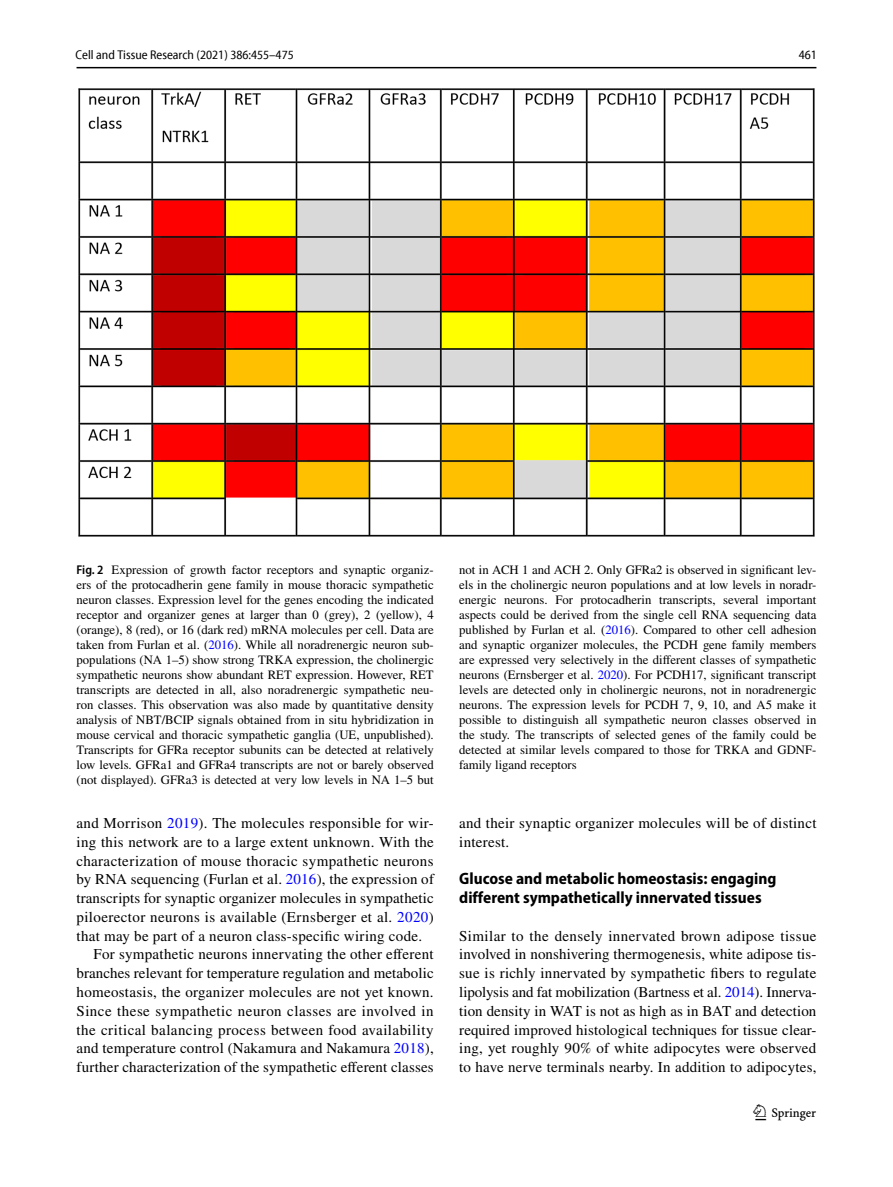
<style>
.page{position:relative;width:893px;height:1187px;background:#fff}
.page>*{position:absolute;margin:0;border:0;box-sizing:border-box;transform-origin:0 0}
.t1{font:22.5px "Springnew Regular 3";color:#000}
.t2{font:700 semi-condensed 16.5px/18.8px "Myriad Pro";color:#000}
.t3{font:15px/18.8px "STIX";letter-spacing:.02em;color:#000}
.t4{font:12.75px/15px "STIX";color:#000;text-align:justify}
.t5{font:semi-condensed 12.75px "Myriad Pro Unic";color:#000}
.s1{font-family:"Myriad Pro";font-weight:600;font-stretch:semi-condensed}
.s2{color:#00f}
</style>
<div class="page">
<hr style="left:77px;top:67px;width:739px;height:1px;background:#000">
<img style="left:78px;top:88px;width:737px;height:449px">
<p class="t5" style="left:76px;top:50px;width:220px">Cell and Tissue Research (2021) 386:455–475</p>
<p class="t5" style="left:799px;top:50px;width:20px">461</p>
<p class="t4" style="left:77px;top:563px;width:359px"><span class="s1">Fig. 2</span> Expression of growth factor receptors and synaptic organiz&shy;ers of the protocadherin gene family in mouse thoracic sympathetic neuron classes. Expression level for the genes encoding the indicated receptor and organizer genes at larger than 0 (grey), 2 (yellow), 4 (orange), 8 (red), or 16 (dark red) mRNA molecules per cell. Data are taken from Furlan et al. (<span class="s2">2016</span>). While all noradrenergic neuron sub&shy;populations (NA 1–5) show strong TRKA expression, the cholinergic sympathetic neurons show abundant RET expression. However, RET transcripts are detected in all, also noradrenergic sympathetic neu&shy;ron classes. This observation was also made by quantitative density analysis of NBT/BCIP signals obtained from in situ hybridization in mouse cervical and thoracic sympathetic ganglia (UE, unpublished).<br>Transcripts for GFRa receptor subunits can be detected at relatively low levels. GFRa1 and GFRa4 transcripts are not or barely observed (not displayed). GFRa3 is detected at very low levels in NA 1–5 but</p>
<p class="t4" style="left:459px;top:562px;width:359px">not in ACH 1 and ACH 2. Only GFRa2 is observed in significant lev&shy;els in the cholinergic neuron populations and at low levels in noradr&shy;energic neurons. For protocadherin transcripts, several important aspects could be derived from the single cell RNA sequencing data published by Furlan et al. (<span class="s2">2016</span>). Compared to other cell adhesion and synaptic organizer molecules, the PCDH gene family members are expressed very selectively in the different classes of sympathetic neurons (Ernsberger et al. <span class="s2">2020</span>). For PCDH17, significant transcript levels are detected only in cholinergic neurons, not in noradrenergic neurons. The expression levels for PCDH 7, 9, 10, and A5 make it possible to distinguish all sympathetic neuron classes observed in the study. The transcripts of selected genes of the family could be detected at similar levels compared to those for TRKA and GDNF&shy;family ligand receptors</p>
<p class="t3" style="left:77px;top:814px;width:359px">and Morrison <span class="s2">2019</span>). The molecules responsible for wir-</p>
<p class="t3" style="left:77px;top:833px;width:359px">ing this network are to a large extent unknown. With the</p>
<p class="t3" style="left:77px;top:852px;width:359px">characterization of mouse thoracic sympathetic neurons</p>
<p class="t3" style="left:77px;top:871px;width:359px">by RNA sequencing (Furlan et al. <span class="s2">2016</span>), the expression of</p>
<p class="t3" style="left:77px;top:889px;width:359px">transcripts for synaptic organizer molecules in sympathetic</p>
<p class="t3" style="left:77px;top:908px;width:359px">piloerector neurons is available (Ernsberger et al. <span class="s2">2020</span>)</p>
<p class="t3" style="left:77px;top:927px;width:347px">that may be part of a neuron class-specific wiring code.</p>
<p class="t3" style="left:94px;top:946px;width:342px">For sympathetic neurons innervating the other efferent</p>
<p class="t3" style="left:77px;top:964px;width:359px">branches relevant for temperature regulation and metabolic</p>
<p class="t3" style="left:77px;top:983px;width:359px">homeostasis, the organizer molecules are not yet known.</p>
<p class="t3" style="left:77px;top:1002px;width:358px">Since these sympathetic neuron classes are involved in</p>
<p class="t3" style="left:77px;top:1021px;width:358px">the critical balancing process between food availability</p>
<p class="t3" style="left:77px;top:1039px;width:359px">and temperature control (Nakamura and Nakamura <span class="s2">2018</span>),</p>
<p class="t3" style="left:77px;top:1058px;width:359px">further characterization of the sympathetic efferent classes</p>
<p class="t3" style="left:459px;top:814px;width:359px">and their synaptic organizer molecules will be of distinct interest.</p>
<p class="t2" style="left:459px;top:869px;width:319px">Glucose and metabolic homeostasis: engaging different sympathetically innervated tissues</p>
<p class="t3" style="left:459px;top:927px;width:359px;text-align:justify">Similar to the densely innervated brown adipose tissue involved in nonshivering thermogenesis, white adipose tis&shy;sue is richly innervated by sympathetic fibers to regulate lipolysis and fat mobilization (Bartness et al. <span class="s2">2014</span>). Innerva&shy;tion density in WAT is not as high as in BAT and detection required improved histological techniques for tissue clear&shy;ing, yet roughly 90% of white adipocytes were observed to have nerve terminals nearby. In addition to adipocytes,</p>
<h1 class="t1" style="left:755px;top:1104px;width:62px">1 3</h1>
</div>
